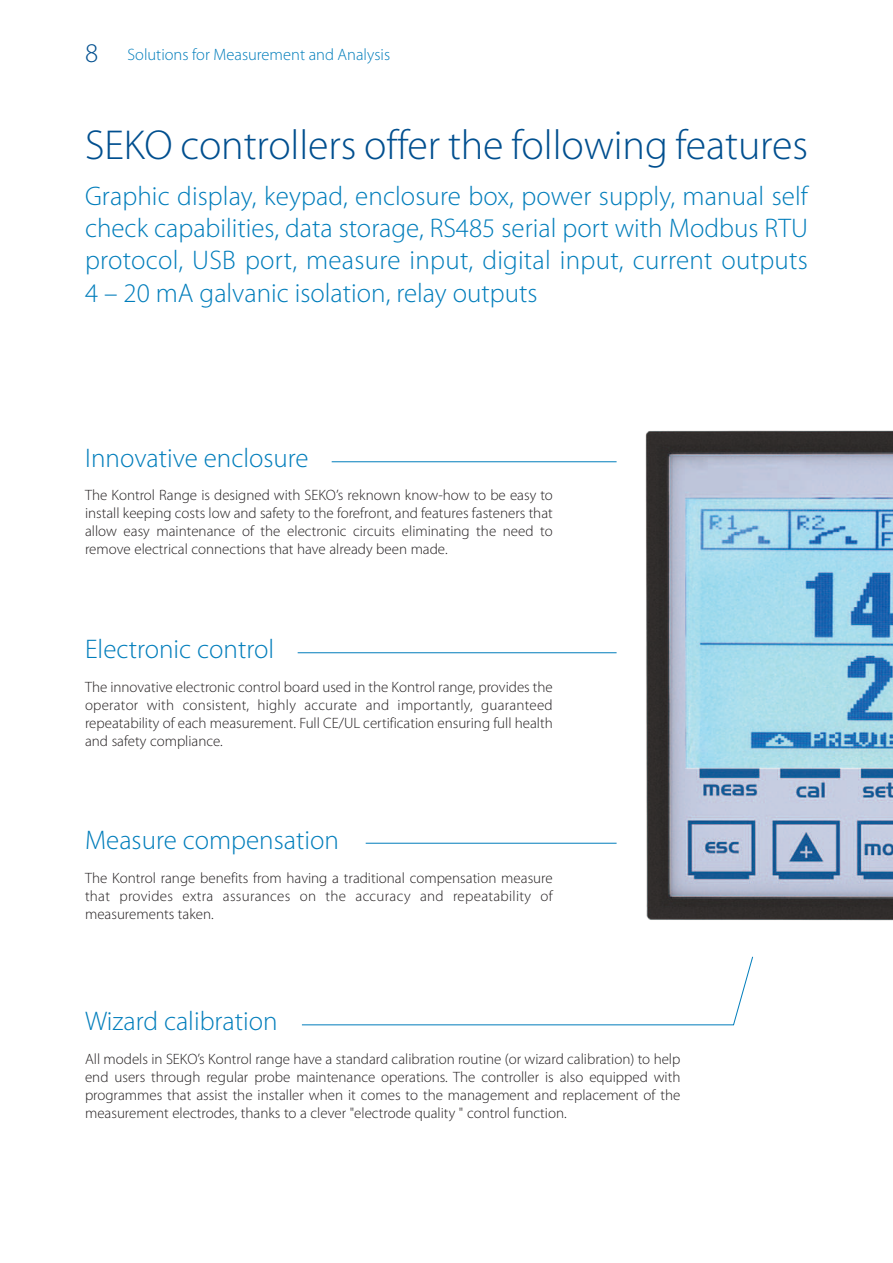
<style>
.page{position:relative;width:893px;height:1263px;background:#fff}
.page>*{position:absolute;margin:0;border:0;box-sizing:border-box;transform-origin:0 0}
.t1{font:300 42px "Myriad Pro";color:#004f8f}
.t2{font:300 27px/32.4px "Myriad Pro";color:#007dbb;text-align:justify}
.t3{font:300 16.5px "Myriad Pro";color:#007dbb}
.t4{font:300 15px/18px "Myriad Pro";color:#231f20;text-align:justify}
.s1{font-size:27px;color:#004f8f}
</style>
<div class="page">
<hr style="left:366px;top:843px;width:251px;height:1px;background:#007dbb">
<img style="left:606px;top:430px;width:287px;height:491px">
<hr style="left:332px;top:461px;width:285px;height:1px;background:#007dbb">
<hr style="left:298px;top:652px;width:319px;height:1px;background:#007dbb">
<svg style="left:301px;top:956px;width:452px;height:69px"></svg>
<p class="t3" style="left:85px;top:48px;width:307px"><span class="s1">8</span> Solutions for Measurement and Analysis</p>
<h1 class="t1" style="left:85px;top:129px;width:724px">SEKO controllers offer the following features</h1>
<p class="t2" style="left:85px;top:182px;width:724px">Graphic display, keypad, enclosure box, power supply, manual self check capabilities, data storage, RS485 serial port with Modbus RTU protocol, USB port, measure input, digital input, current outputs 4 – 20 mA galvanic isolation, relay outputs</p>
<h2 class="t2" style="left:85px;top:444px;width:225px">Innovative enclosure</h2>
<p class="t4" style="left:85px;top:487px;width:469px">The Kontrol Range is designed with SEKO’s reknown know-how to be easy to install keeping costs low and safety to the forefront, and features fasteners that allow easy maintenance of the electronic circuits eliminating the need to remove electrical connections that have already been made.</p>
<h2 class="t2" style="left:85px;top:635px;width:191px">Electronic control</h2>
<p class="t4" style="left:85px;top:679px;width:469px">The innovative electronic control board used in the Kontrol range, provides the operator with consistent, highly accurate and importantly, guaranteed repeatability of each measurement. Full CE/UL certification ensuring full health and safety compliance.</p>
<h2 class="t2" style="left:85px;top:826px;width:255px">Measure compensation</h2>
<p class="t4" style="left:85px;top:870px;width:469px">The Kontrol range benefits from having a traditional compensation measure that provides extra assurances on the accuracy and repeatability of measurements taken.</p>
<h2 class="t2" style="left:85px;top:1007px;width:194px">Wizard calibration</h2>
<p class="t4" style="left:85px;top:1051px;width:597px">All models in SEKO’s Kontrol range have a standard calibration routine (or wizard calibration) to help end users through regular probe maintenance operations. The controller is also equipped with programmes that assist the installer when it comes to the management and replacement of the measurement electrodes, thanks to a clever "electrode quality " control function.</p>
</div>
